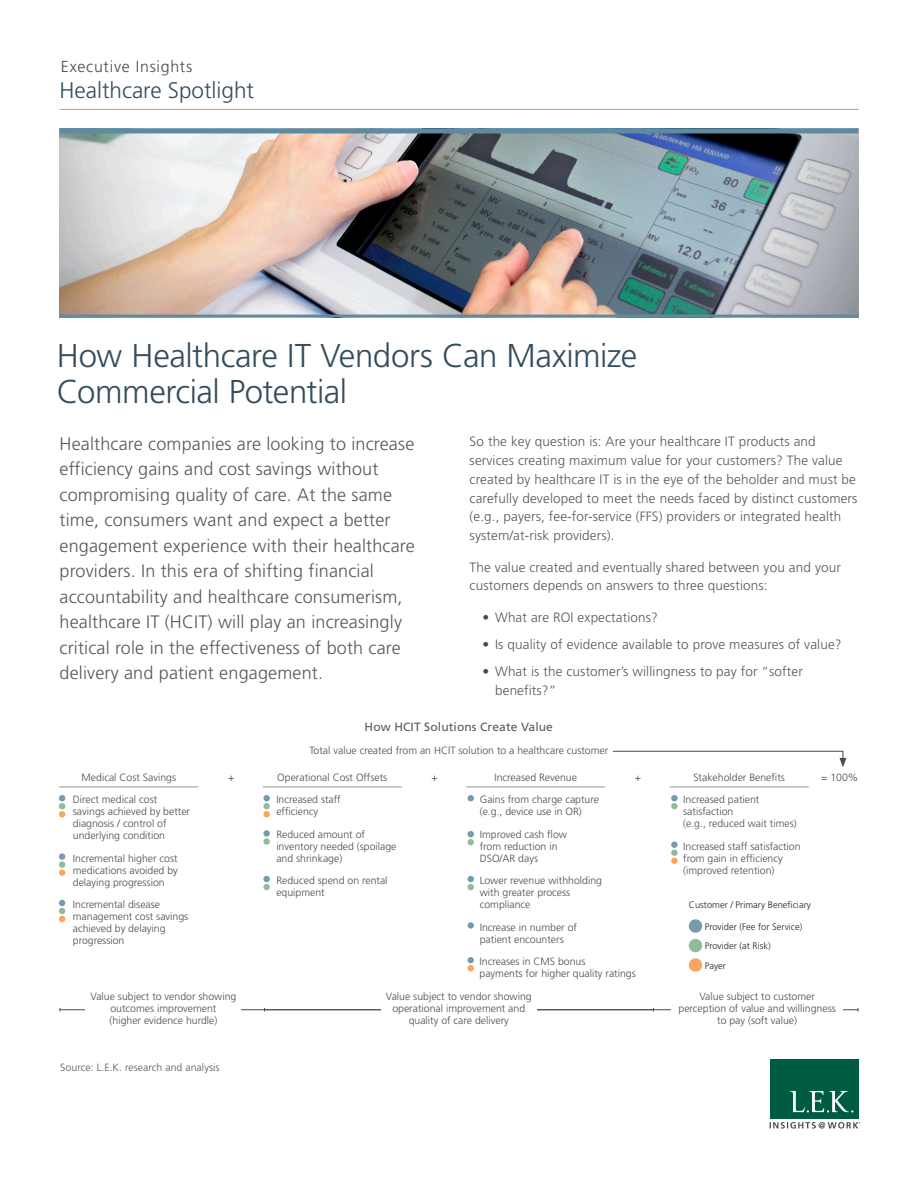
<style>
.page{position:relative;width:918px;height:1188px;background:#fff}
.page>*{position:absolute;margin:0;border:0;box-sizing:border-box;transform-origin:0 0}
.Brochure_Title{font:300 33px/36px "Frutiger";letter-spacing:-.015em;color:#334d5c}
.EI_Page_Title{font:300 22.5px "Frutiger";color:#334d5c}
.Intro_Para{font:300 18px/25.5px "Frutiger";letter-spacing:.01em;color:#57585a}
.EI_Page_Header{font:300 15.9px "Frutiger";letter-spacing:.045em;color:#4b4c4d}
.Body_Copy{font:300 13.5px/18.8px "Frutiger";letter-spacing:.01em;color:#57585a}
.Chart_title{font:12px "Frutiger";letter-spacing:.01em;color:#57585a}
.t1{font:300 10.5px/12px "Frutiger";color:#4b4c4d}
.Chart_Source{font:300 10.5px "Frutiger";letter-spacing:.005em;color:#57585a}
.t2{font:300 9.3px "Frutiger";color:#231f20}
.s1{color:#334d5c}
</style>
<div class="page">
<img style="left:60px;top:133px;width:798px;height:182px">
<div style="left:60px;top:128px;width:798px;height:5px;background:#5d8ba4"></div>
<hr style="left:60px;top:315px;width:798px;height:3px;background:#5d8ba4">
<div style="left:770px;top:1059px;width:88px;height:59px;background:#005c41"></div>
<svg style="left:790px;top:1091px;width:64px;height:22px"></svg>
<svg style="left:770px;top:1122px;width:90px;height:7px"></svg>
<hr style="left:60px;top:109px;width:798px;height:1px;background:#f79328">
<svg style="left:613px;top:751px;width:233px;height:16px"></svg>
<hr style="left:59px;top:787px;width:139px;height:1px;background:#939598">
<hr style="left:263px;top:787px;width:139px;height:1px;background:#939598">
<hr style="left:466px;top:787px;width:139px;height:1px;background:#939598">
<hr style="left:670px;top:787px;width:139px;height:1px;background:#939598">
<hr style="left:60px;top:1009px;width:798px;height:1px;background:#4b4c4d">
<div style="left:86px;top:993px;width:155px;height:36px;background:#fff"></div>
<div style="left:381px;top:993px;width:156px;height:36px;background:#fff"></div>
<div style="left:671px;top:993px;width:172px;height:36px;background:#fff"></div>
<svg style="left:59px;top:795px;width:6px;height:22px"></svg>
<div style="left:263px;top:795px;width:7px;height:6px;background:#759baf;border-radius:50%"></div>
<div style="left:263px;top:803px;width:7px;height:6px;background:#90bc9c;border-radius:50%"></div>
<div style="left:263px;top:811px;width:7px;height:6px;background:#f9a55d;border-radius:50%"></div>
<svg style="left:468px;top:795px;width:6px;height:7px"></svg>
<div style="left:671px;top:795px;width:7px;height:6px;background:#759baf;border-radius:50%"></div>
<div style="left:671px;top:803px;width:7px;height:6px;background:#90bc9c;border-radius:50%"></div>
<svg style="left:468px;top:831px;width:6px;height:15px"></svg>
<div style="left:671px;top:842px;width:7px;height:6px;background:#759baf;border-radius:50%"></div>
<div style="left:671px;top:850px;width:7px;height:6px;background:#90bc9c;border-radius:50%"></div>
<div style="left:671px;top:858px;width:7px;height:6px;background:#f9a55d;border-radius:50%"></div>
<svg style="left:468px;top:876px;width:6px;height:15px"></svg>
<div style="left:468px;top:922px;width:6px;height:7px;background:#759baf;border-radius:50%"></div>
<svg style="left:468px;top:957px;width:6px;height:15px"></svg>
<div style="left:263px;top:830px;width:7px;height:7px;background:#759baf;border-radius:50%"></div>
<div style="left:263px;top:838px;width:7px;height:7px;background:#90bc9c;border-radius:50%"></div>
<div style="left:263px;top:876px;width:7px;height:6px;background:#759baf;border-radius:50%"></div>
<div style="left:263px;top:884px;width:7px;height:6px;background:#90bc9c;border-radius:50%"></div>
<div style="left:59px;top:853px;width:6px;height:7px;background:#759baf;border-radius:50%"></div>
<div style="left:59px;top:861px;width:6px;height:7px;background:#90bc9c;border-radius:50%"></div>
<div style="left:59px;top:869px;width:6px;height:7px;background:#f9a55d;border-radius:50%"></div>
<svg style="left:59px;top:900px;width:6px;height:22px"></svg>
<div style="left:689px;top:919px;width:13px;height:14px;background:#759baf;border-radius:50%"></div>
<div style="left:689px;top:939px;width:13px;height:13px;background:#90bc9c;border-radius:50%"></div>
<div style="left:689px;top:958px;width:13px;height:14px;background:#f9a55d;border-radius:50%"></div>
<p class="EI_Page_Header" style="left:61px;top:58px;width:133px">Executive Insights</p>
<p class="EI_Page_Title" style="left:60px;top:78px;width:196px">Healthcare Spotlight</p>
<p class="Brochure_Title" style="left:57px;top:338px;width:582px">How Healthcare IT Vendors Can Maximize<br>Commercial Potential</p>
<p class="Intro_Para" style="left:60px;top:431px;width:357px">Healthcare companies are looking to increase efficiency gains and cost savings without compromising quality of care. At the same time, consumers want and expect a better engagement experience with their healthcare providers. In this era of shifting financial accountability and healthcare consumerism, healthcare IT (HCIT) will play an increasingly critical role in the effectiveness of both care delivery and patient engagement.</p>
<p class="Body_Copy" style="left:470px;top:433px;width:389px">So the key question is: Are your healthcare IT products and services creating maximum value for your customers? The value created by healthcare IT is in the eye of the beholder and must be carefully developed to meet the needs faced by distinct customers (e.g., payers, fee-for-service (FFS) providers or integrated health system/at-risk providers).</p>
<p class="Body_Copy" style="left:470px;top:558px;width:373px">The value created and eventually shared between you and your customers depends on answers to three questions:</p>
<p class="Body_Copy" style="left:482px;top:608px;width:177px"><span class="s1">•</span> What are ROI expectations?</p>
<p class="Body_Copy" style="left:482px;top:635px;width:361px"><span class="s1">•</span> Is quality of evidence available to prove measures of value?</p>
<p class="Body_Copy" style="left:495px;top:663px;width:309px;text-indent:-13px"><span class="s1">•</span> What is the customer’s willingness to pay for “softer benefits?”</p>
<p class="Chart_title" style="left:365px;top:719px;width:190px">How HCIT Solutions Create Value</p>
<p class="t1" style="left:310px;top:745px;width:300px">Total value created from an HCIT solution to a healthcare customer</p>
<p class="t1" style="left:277px;top:771px;width:112px">Operational Cost Offsets</p>
<p class="t1" style="left:276px;top:794px;width:66px">Increased staff efficiency</p>
<p class="t1" style="left:276px;top:828px;width:122px">Reduced amount of inventory needed (spoilage and shrinkage)</p>
<p class="t1" style="left:276px;top:875px;width:113px">Reduced spend on rental equipment</p>
<p class="t1" style="left:693px;top:771px;width:93px">Stakeholder Benefits</p>
<p class="t1" style="left:683px;top:794px;width:115px">Increased patient satisfaction<br>(e.g., reduced wait times)</p>
<p class="t1" style="left:683px;top:840px;width:119px">Increased staff satisfaction from gain in efficiency (improved retention)</p>
<p class="t1" style="left:82px;top:771px;width:96px">Medical Cost Savings</p>
<p class="t1" style="left:821px;top:771px;width:39px">= 100%</p>
<p class="t1" style="left:73px;top:794px;width:119px">Direct medical cost savings achieved by better diagnosis / control of underlying condition</p>
<p class="t1" style="left:73px;top:852px;width:107px;text-align:justify">Incremental higher cost medications avoided by delaying progression</p>
<p class="t1" style="left:73px;top:899px;width:117px">Incremental disease management cost savings achieved by delaying progression</p>
<p class="t1" style="left:494px;top:771px;width:84px">Increased Revenue</p>
<p class="t1" style="left:480px;top:794px;width:121px">Gains from charge capture (e.g., device use in OR)</p>
<p class="t1" style="left:480px;top:828px;width:89px">Improved cash flow from reduction in<br>DSO/AR days</p>
<p class="t1" style="left:480px;top:875px;width:124px">Lower revenue withholding with greater process compliance</p>
<p class="t1" style="left:480px;top:921px;width:99px">Increase in number of patient encounters</p>
<p class="t1" style="left:228px;top:771px;width:8px">+</p>
<p class="t1" style="left:431px;top:771px;width:8px">+</p>
<p class="t1" style="left:635px;top:771px;width:8px">+</p>
<p class="t2" style="left:689px;top:899px;width:124px">Customer / Primary Beneficiary</p>
<p class="t2" style="left:705px;top:921px;width:99px">Provider (Fee for Service)</p>
<p class="t2" style="left:705px;top:941px;width:67px">Provider (at Risk)</p>
<p class="t2" style="left:705px;top:960px;width:23px">Payer</p>
<p class="t1" style="left:480px;top:955px;width:158px">Increases in CMS bonus<br>payments for higher quality ratings</p>
<p class="t1" style="left:91px;top:991px;width:147px;text-align:center">Value subject to vendor showing outcomes improvement<br>(higher evidence hurdle)</p>
<p class="t1" style="left:386px;top:991px;width:147px;text-align:center">Value subject to vendor showing operational improvement and quality of care delivery</p>
<p class="t1" style="left:679px;top:991px;width:159px;text-align:center">Value subject to customer perception of value and willingness to pay (soft value)</p>
<p class="Chart_Source" style="left:60px;top:1061px;width:161px">Source: L.E.K. research and analysis</p>
</div>
